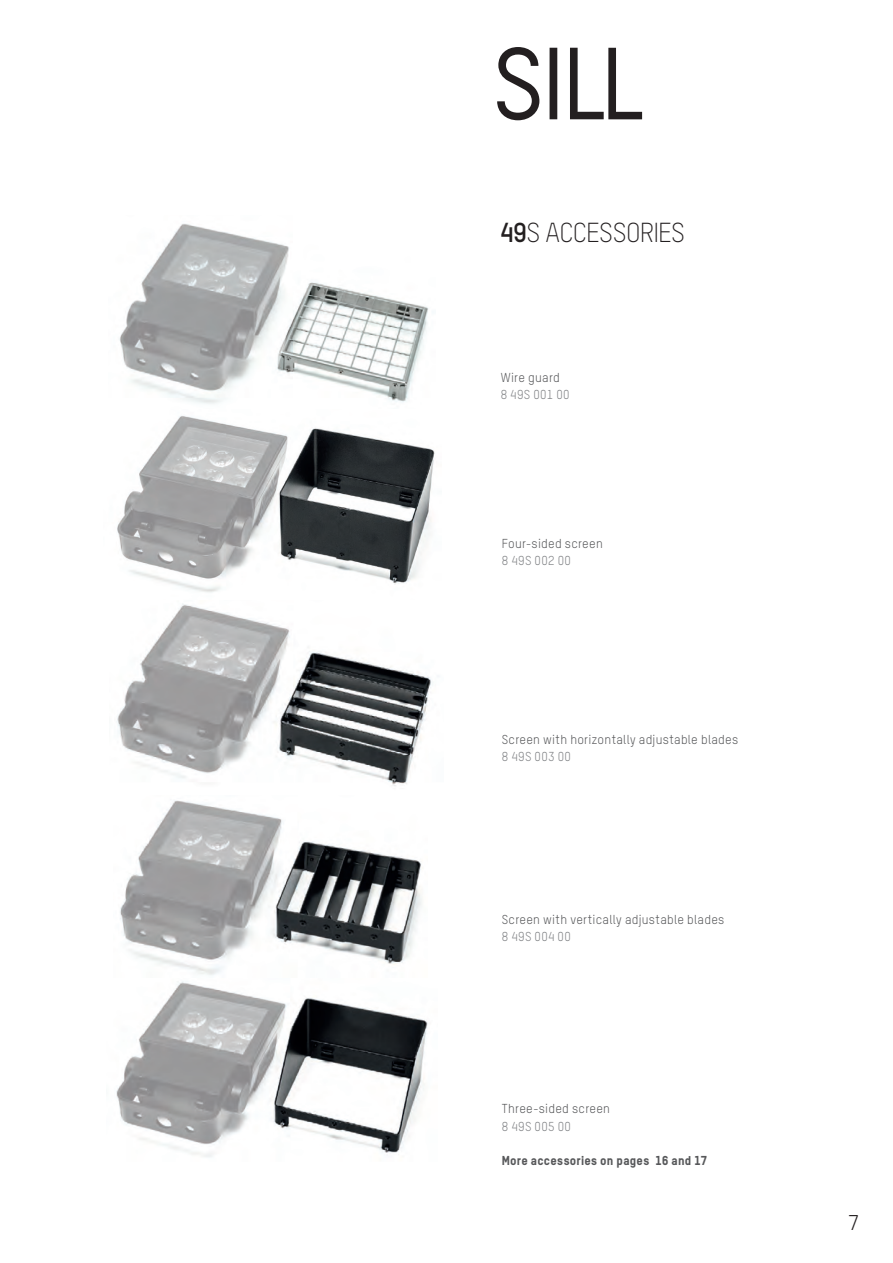
<style>
.page{position:relative;width:893px;height:1263px;background:#fff}
.page>*{position:absolute;margin:0;border:0;box-sizing:border-box;transform-origin:0 0}
.t1{font:300 27px "TSTAR";letter-spacing:-.03em;color:#231f20}
.t2{font:21px "TSTAR";color:#231f20}
.t3{font:12.75px "TSTAR";letter-spacing:.02em;color:#57585a}
.t4{font:12.75px "TSTAR";letter-spacing:.025em;color:#808285}
.t5{font:800 12.75px "TSTAR";letter-spacing:.02em;color:#57585a}
.s1{font-weight:700}
</style>
<div class="page">
<svg style="left:497px;top:47px;width:145px;height:73px"></svg>
<img style="left:117px;top:416px;width:318px;height:177px">
<img style="left:117px;top:603px;width:316px;height:183px">
<img style="left:119px;top:223px;width:310px;height:181px">
<img style="left:120px;top:800px;width:302px;height:175px">
<img style="left:116px;top:981px;width:312px;height:176px">
<h1 class="t1" style="left:500px;top:216px;width:187px"><span class="s1">49</span>S ACCESSORIES</h1>
<p class="t3" style="left:501px;top:370px;width:61px">Wire guard</p>
<p class="t4" style="left:501px;top:387px;width:70px">8 49S 001 00</p>
<p class="t3" style="left:502px;top:536px;width:103px">Four-sided screen</p>
<p class="t4" style="left:502px;top:553px;width:71px">8 49S 002 00</p>
<p class="t3" style="left:502px;top:732px;width:238px">Screen with horizontally adjustable blades</p>
<p class="t4" style="left:502px;top:749px;width:71px">8 49S 003 00</p>
<p class="t3" style="left:502px;top:912px;width:224px">Screen with vertically adjustable blades</p>
<p class="t4" style="left:502px;top:929px;width:71px">8 49S 004 00</p>
<p class="t3" style="left:502px;top:1101px;width:110px">Three-sided screen</p>
<p class="t4" style="left:502px;top:1118px;width:71px">8 49S 005 00</p>
<p class="t5" style="left:502px;top:1153px;width:207px">More accessories on pages 16 and 17</p>
<h2 class="t2" style="left:848px;top:1210px;width:12px">7</h2>
</div>
